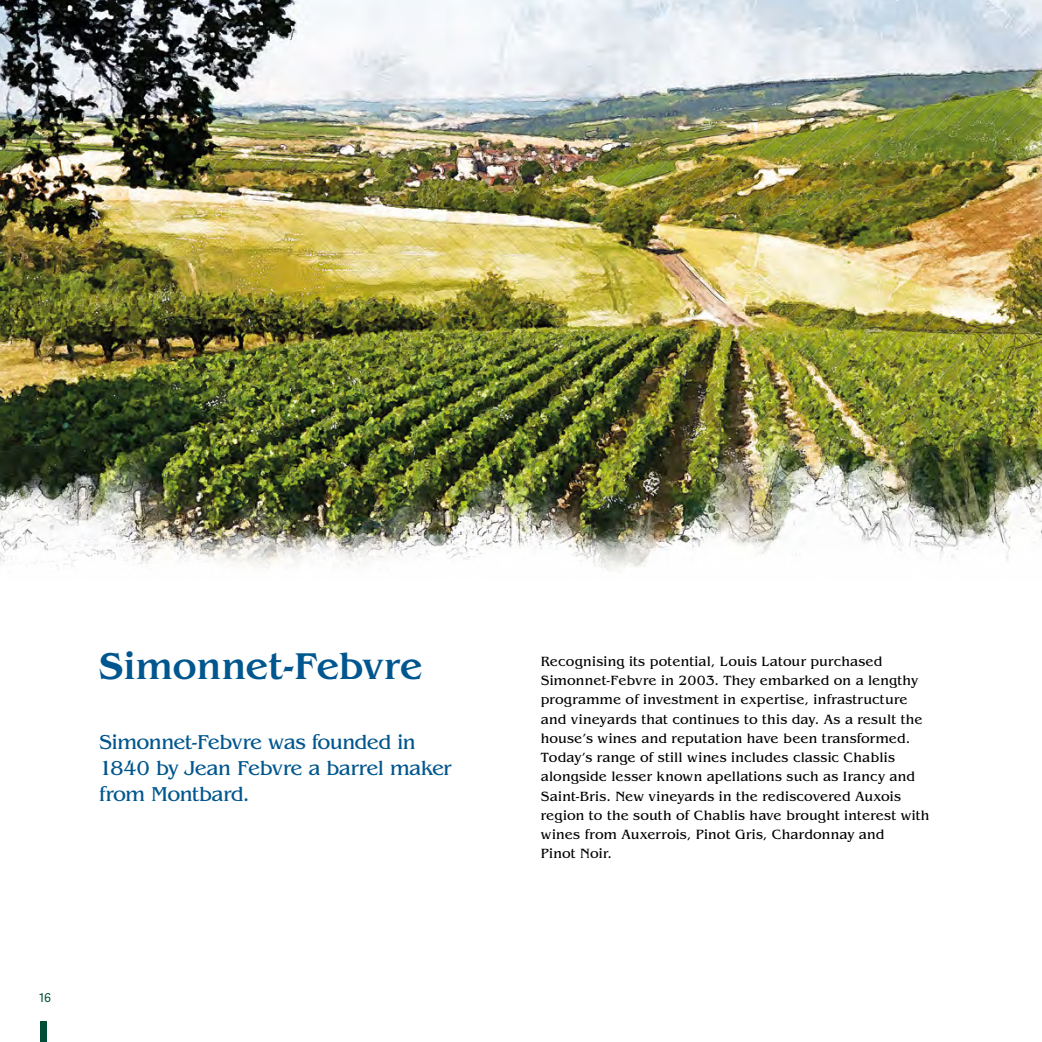
<style>
.page{position:relative;width:1042px;height:1042px;background:#fff}
.page>*{position:absolute;margin:0;border:0;box-sizing:border-box;transform-origin:0 0}
.t1{font:500 38.5px "Benguiat Pro ITC";letter-spacing:-.01em;color:#00568e}
.t2{font:21px/26.2px "Benguiat Pro ITC";letter-spacing:-.03em;color:#00568e}
.t3{font:14px/19.2px "Benguiat Pro ITC";letter-spacing:.01em;color:#000}
.t4{font:12.25px "Adelle Sans";color:#004e37}
</style>
<div class="page">
<img style="left:0;top:0;width:1042px;height:570px">
<div style="left:40px;top:1021px;width:6px;height:21px;background:#004e37"></div>
<h1 class="t1" style="left:99px;top:644px;width:325px">Simonnet-Febvre</h1>
<p class="t3" style="left:541px;top:652px;width:390px">Recognising its potential, Louis Latour purchased Simonnet-Febvre in 2003. They embarked on a lengthy programme of investment in expertise, infrastructure and vineyards that continues to this day. As a result the house’s wines and reputation have been transformed.<br>Today’s range of still wines includes classic Chablis alongside lesser known apellations such as Irancy and Saint-Bris. New vineyards in the rediscovered Auxois region to the south of Chablis have brought interest with wines from Auxerrois, Pinot Gris, Chardonnay and<br>Pinot Noir.</p>
<h2 class="t2" style="left:99px;top:729px;width:354px">Simonnet-Febvre was founded in<br>1840 by Jean Febvre a barrel maker from Montbard.</h2>
<p class="t4" style="left:39px;top:990px;width:13px">16</p>
</div>
